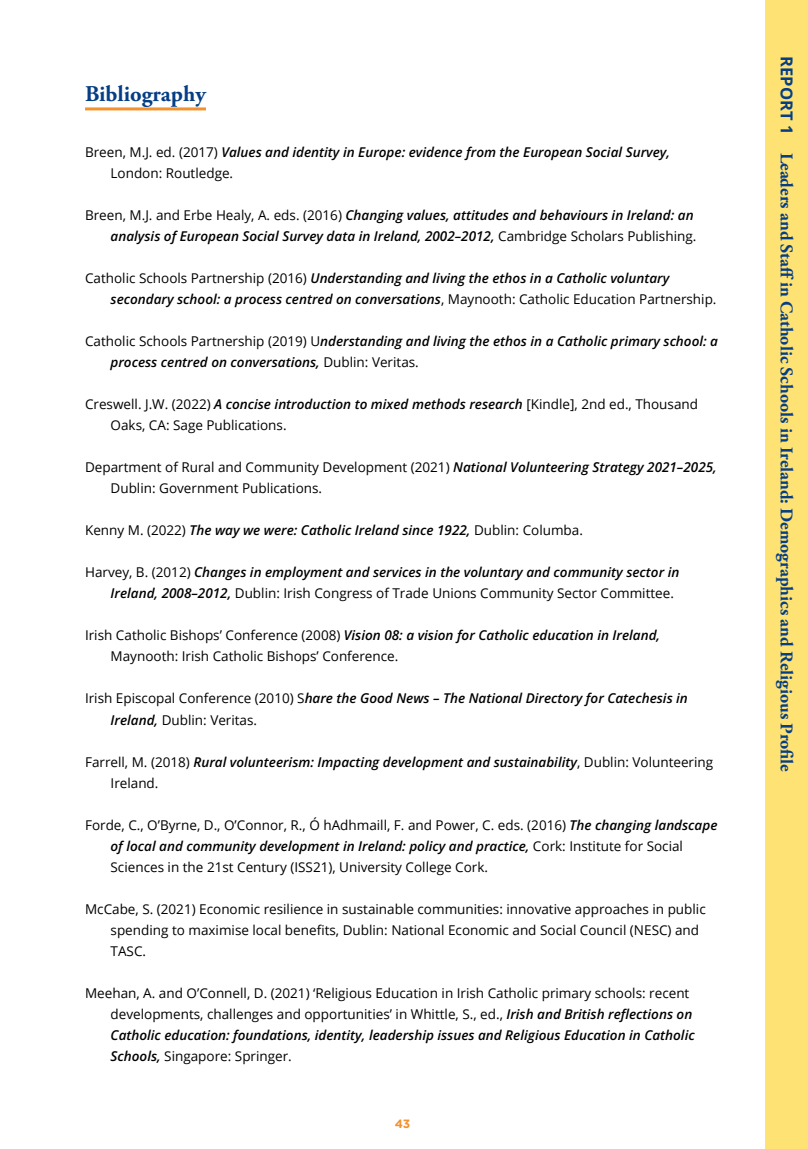
<style>
.page{position:relative;width:808px;height:1149px;background:#fff}
.page>*{position:absolute;margin:0;border:0;box-sizing:border-box;transform-origin:0 0}
.t1{font:700 22.5px "Adobe Garamond Pro";color:#063e85}
.t2{font:700 17.85px "Adobe Garamond Pro";color:#063e85}
.t3{font:13.5px/21px "Open Sans";color:#000}
.t4{font:italic 13.5px/21px "Open Sans";color:#000}
.t5{font:700 12px "Gotham";color:#f3912d}
.s1{font-style:normal}
.s2{font-style:italic}
.s3{font-family:"Open Sans";font-size:16.5px}
</style>
<div class="page">
<hr style="left:85px;top:107px;width:121px;height:3px;background:#f3912d">
<div style="left:765px;top:0;width:43px;height:1148px;background:#ffe274"></div>
<h1 class="t1" style="left:85px;top:81px;width:122px">Bibliography</h1>
<p class="t4" style="left:111px;top:141px;width:561px;text-indent:-26px"><span class="s1">Breen, M.J. ed. (2017)</span> Values and identity in Europe: evidence from the European Social Survey,<br><span class="s1">London: Routledge.</span></p>
<p class="t4" style="left:85px;top:204px;width:613px;text-align:right"><span class="s1">Breen, M.J. and Erbe Healy, A. eds. (2016)</span> Changing values, attitudes and behaviours in Ireland: an analysis of European Social Survey data in Ireland, 2002–2012, <span class="s1">Cambridge Scholars Publishing.</span></p>
<p class="t4" style="left:111px;top:267px;width:607px;text-indent:-26px"><span class="s1">Catholic Schools Partnership (2016)</span> Understanding and living the ethos in a Catholic voluntary secondary school: a process centred on conversations<span class="s1">, Maynooth: Catholic Education Partnership.</span></p>
<p class="t4" style="left:111px;top:330px;width:609px;text-indent:-26px"><span class="s1">Catholic Schools Partnership (2019) U</span>nderstanding and living the ethos in a Catholic primary school: a process centred on conversations, <span class="s1">Dublin: Veritas.</span></p>
<p class="t3" style="left:111px;top:393px;width:589px;text-indent:-26px">Creswell. J.W. (2022) <span class="s2">A concise introduction to mixed methods research</span> [Kindle], 2nd ed., Thousand<br>Oaks, CA: Sage Publications.</p>
<p class="t3" style="left:111px;top:456px;width:608px;text-indent:-26px">Department of Rural and Community Development (2021) <span class="s2">National Volunteering Strategy 2021–2025,<br></span>Dublin: Government Publications.</p>
<p class="t4" style="left:85px;top:519px;width:499px"><span class="s1">Kenny M. (2022)</span> The way we were: Catholic Ireland since 1922, <span class="s1">Dublin: Columba.</span></p>
<p class="t4" style="left:111px;top:561px;width:570px;text-indent:-26px"><span class="s1">Harvey, B. (2012)</span> Changes in employment and services in the voluntary and community sector in<br>Ireland, 2008–2012, <span class="s1">Dublin: Irish Congress of Trade Unions Community Sector Committee.</span></p>
<p class="t3" style="left:111px;top:624px;width:551px;text-indent:-26px">Irish Catholic Bishops’ Conference (2008) <span class="s2">Vision 08: a vision for Catholic education in Ireland,<br></span>Maynooth: Irish Catholic Bishops’ Conference.</p>
<p class="t4" style="left:111px;top:687px;width:579px;text-indent:-26px"><span class="s1">Irish Episcopal Conference (2010) S</span>hare the Good News – The National Directory for Catechesis in<br>Ireland, <span class="s1">Dublin: Veritas.</span></p>
<p class="t4" style="left:111px;top:750px;width:604px;text-indent:-26px"><span class="s1">Farrell, M. (2018)</span> Rural volunteerism: Impacting development and sustainability<span class="s1">, Dublin: Volunteering<br>Ireland.</span></p>
<p class="t3" style="left:111px;top:813px;width:608px;text-indent:-26px">Forde, C., O’Byrne, D., O’Connor, R., Ó hAdhmaill, F. and Power, C. eds. (2016) <span class="s2">The changing landscape of local and community development in Ireland: policy and practice,</span> Cork: Institute for Social<br>Sciences in the 21st Century (ISS21), University College Cork.</p>
<p class="t3" style="left:111px;top:897px;width:597px;text-indent:-26px">McCabe, S. (2021) Economic resilience in sustainable communities: innovative approaches in public spending to maximise local benefits, Dublin: National Economic and Social Council (NESC) and<br>TASC.</p>
<p class="t3" style="left:111px;top:981px;width:586px;text-indent:-26px">Meehan, A. and O’Connell, D. (2021) ‘Religious Education in Irish Catholic primary schools: recent developments, challenges and opportunities’ in Whittle, S., ed., <span class="s2">Irish and British reflections on Catholic education: foundations, identity, leadership issues and Religious Education in Catholic Schools,</span> Singapore: Springer.</p>
<p class="t5" style="left:395px;top:1115px;width:17px">43</p>
<h2 class="t2" style="left:797px;top:56px;width:717px;rotate:90deg"><span class="s3">REPORT 1</span> Leaders and Staff in Catholic Schools in Ireland: Demographics and Religious Profile</h2>
</div>
